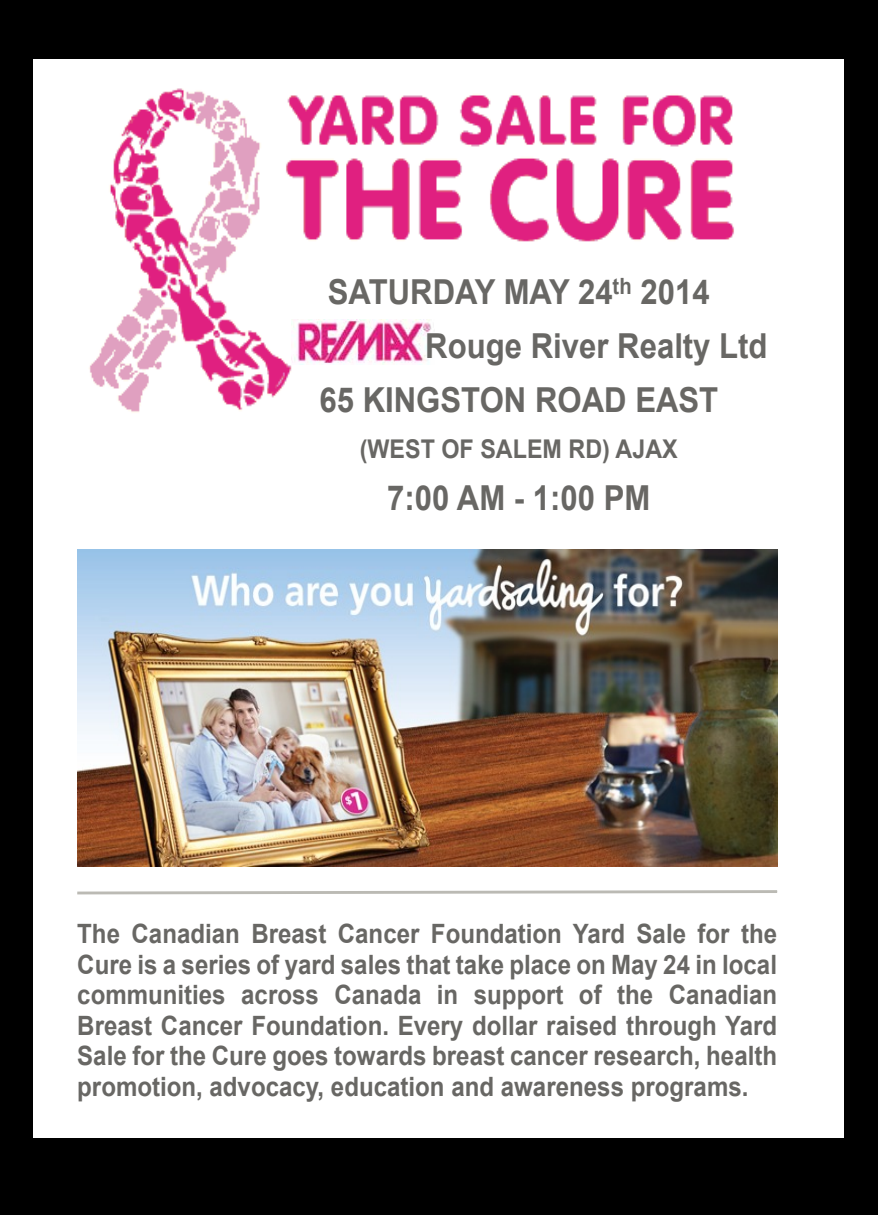
<style>
.page{position:relative;width:878px;height:1215px;background:#000}
.page>*{position:absolute;margin:0;border:0;box-sizing:border-box;transform-origin:0 0}
.t1{font:700 34.35px "Arial";color:#686764;scale:.9 1}
.t2{font:700 26.55px/30.6px "Arial";color:#686764;text-align:justify;scale:.9 1}
.t3{font:700 25.8px "Arial";color:#686764;scale:.9 1}
</style>
<div class="page">
<div style="left:33px;top:59px;width:810px;height:1079px;background:#fff"></div>
<svg style="left:77px;top:890px;width:701px;height:5px"></svg>
<img style="left:89px;top:88px;width:645px;height:325px">
<img style="left:291px;top:319px;width:143px;height:45px">
<img style="left:77px;top:550px;width:700px;height:317px">
<p class="t1" style="left:328px;top:269px;width:425px">SATURDAY MAY 24<sup>th</sup> 2014</p>
<p class="t1" style="left:425px;top:323px;width:382px">Rouge River Realty Ltd</p>
<p class="t1" style="left:319px;top:377px;width:444px">65 KINGSTON ROAD EAST</p>
<p class="t3" style="left:360px;top:432px;width:355px">(WEST OF SALEM RD) AJAX</p>
<p class="t1" style="left:387px;top:475px;width:294px">7:00 AM - 1:00 PM</p>
<p class="t2" style="left:77px;top:919px;width:779px">The Canadian Breast Cancer Foundation Yard Sale for the Cure is a series of yard sales that take place on May 24 in local communities across Canada in support of the Canadian Breast Cancer Foundation. Every dollar raised through Yard Sale for the Cure goes towards breast cancer research, health promotion, advocacy, education and awareness programs.</p>
</div>
